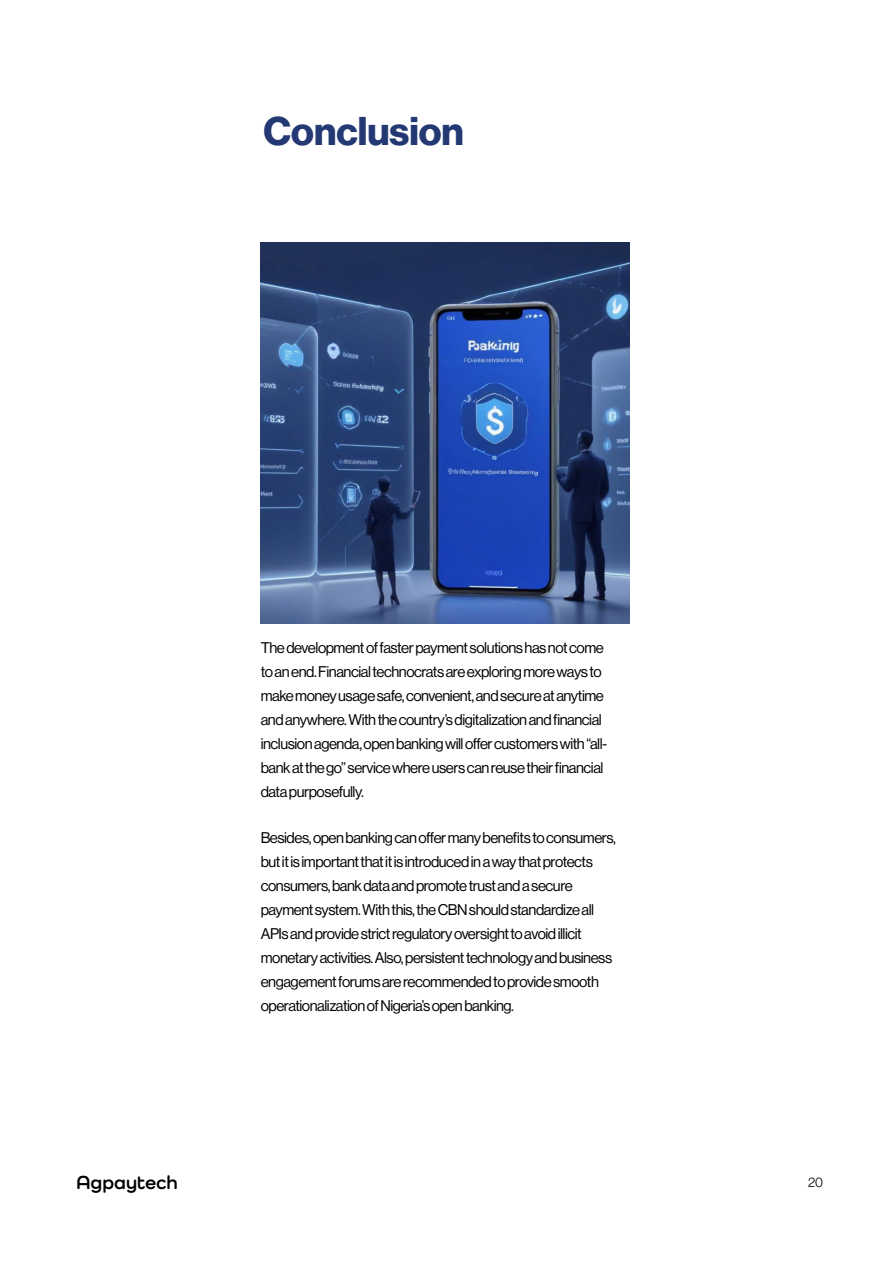
<style>
.page{position:relative;width:893px;height:1263px;background:#fff}
.page>*{position:absolute;margin:0;border:0;box-sizing:border-box;transform-origin:0 0}
.t1{font:700 39.3px "Neue Haas Display";color:#243973}
.t2{font:700 19.5px "Como";color:#000}
.t3{font:15.15px/24px "Neue Haas Display";letter-spacing:-.03em;color:#000}
.t4{font:300 13.5px "Neue Haas Display";color:#000}
</style>
<div class="page">
<img style="left:261px;top:242px;width:368px;height:381px">
<h1 class="t1" style="left:263px;top:108px;width:202px">Conclusion</h1>
<p class="t3" style="left:261px;top:635px;width:348px">The development of faster payment solutions has not come to an end. Financial technocrats are exploring more ways to make money usage safe, convenient, and secure at anytime and anywhere. With the country’s digitalization and financial inclusion agenda, open banking will offer customers with “all&shy;bank at the go” service where users can reuse their financial data purposefully.</p>
<p class="t3" style="left:261px;top:826px;width:357px">Besides, open banking can offer many benefits to consumers, but it is important that it is introduced in a way that protects consumers, bank data and promote trust and a secure payment system. With this, the CBN should standardize all APIs and provide strict regulatory oversight to avoid illicit monetary activities. Also, persistent technology and business engagement forums are recommended to provide smooth operationalization of Nigeria’s open banking.</p>
<p class="t2" style="left:76px;top:1170px;width:103px">Agpaytech</p>
<p class="t4" style="left:808px;top:1174px;width:16px">20</p>
</div>
